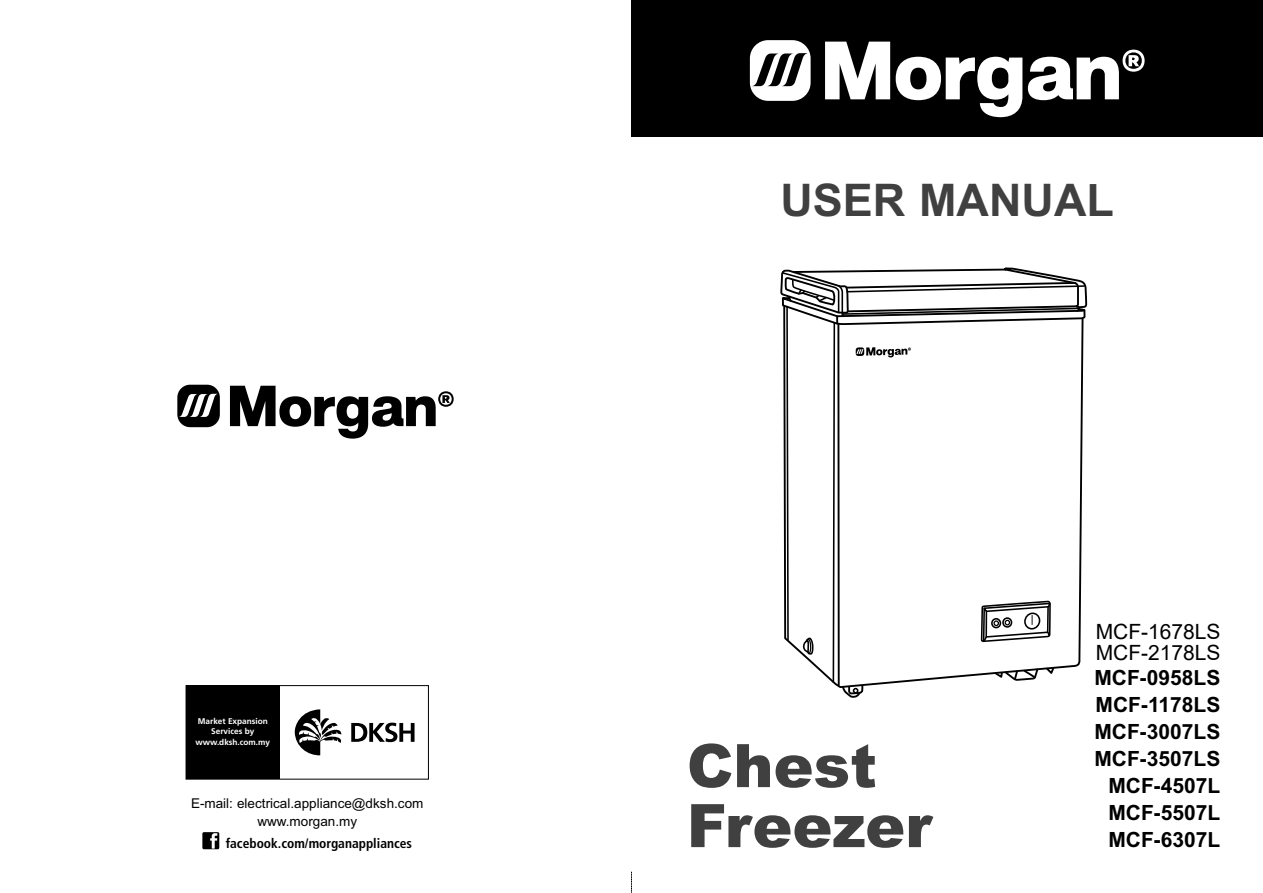
<style>
.page{position:relative;width:1263px;height:893px;background:#fff}
.page>*{position:absolute;margin:0;border:0;box-sizing:border-box;transform-origin:0 0}
.t1{font:900 60px/60px "Arial";color:#404040}
.t2{font:700 45px "Arial";color:#404040}
.t3{font:700 21px/27px "Arial";color:#000;text-align:right}
.t4{font:21px/21px "Arial";color:#000}
.t5{font:13.5px/18px "Arial";color:#000;text-align:center}
.t6{font:700 condensed 13.5px "Frutiger";color:#000}
.t7{font:700 8.25px/10.8px "Frutiger";color:#fff;text-align:center}
</style>
<div class="page">
<svg style="left:631px;top:872px;width:1px;height:21px"></svg>
<div style="left:631px;top:0;width:632px;height:136px;background:#000"></div>
<svg style="left:780px;top:267px;width:307px;height:431px"></svg>
<svg style="left:825px;top:42px;width:65px;height:57px"></svg>
<svg style="left:896px;top:57px;width:126px;height:60px"></svg>
<svg style="left:1028px;top:50px;width:116px;height:50px"></svg>
<svg style="left:750px;top:40px;width:61px;height:61px"></svg>
<svg style="left:230px;top:386px;width:224px;height:53px"></svg>
<svg style="left:177px;top:385px;width:43px;height:42px"></svg>
<div style="left:186px;top:686px;width:94px;height:93px;background:#000"></div>
<svg style="left:202px;top:832px;width:17px;height:17px"></svg>
<div style="left:186px;top:685px;width:243px;height:94px;border:1px solid #000"></div>
<svg style="left:294px;top:709px;width:48px;height:47px"></svg>
<svg style="left:351px;top:723px;width:63px;height:19px"></svg>
<p class="t7" style="left:195px;top:716px;width:76px">Market Expansion<br>Services by www.dksh.com.my</p>
<p class="t5" style="left:191px;top:794px;width:234px">E-mail: electrical.appliance@dksh.com www.morgan.my</p>
<p class="t6" style="left:226px;top:838px;width:188px">facebook.com/morganappliances</p>
<h2 class="t2" style="left:780px;top:174px;width:335px">USER MANUAL</h2>
<h1 class="t1" style="left:687px;top:736px;width:247px">Chest<br>Freezer</h1>
<p class="t4" style="left:1096px;top:621px;width:126px">MCF-1678LS<br>MCF-2178LS</p>
<p class="t3" style="left:1094px;top:664px;width:128px">MCF-0958LS<br>MCF-1178LS<br>MCF-3007LS<br>MCF-3507LS<br>MCF-4507L<br>MCF-5507L<br>MCF-6307L</p>
</div>
